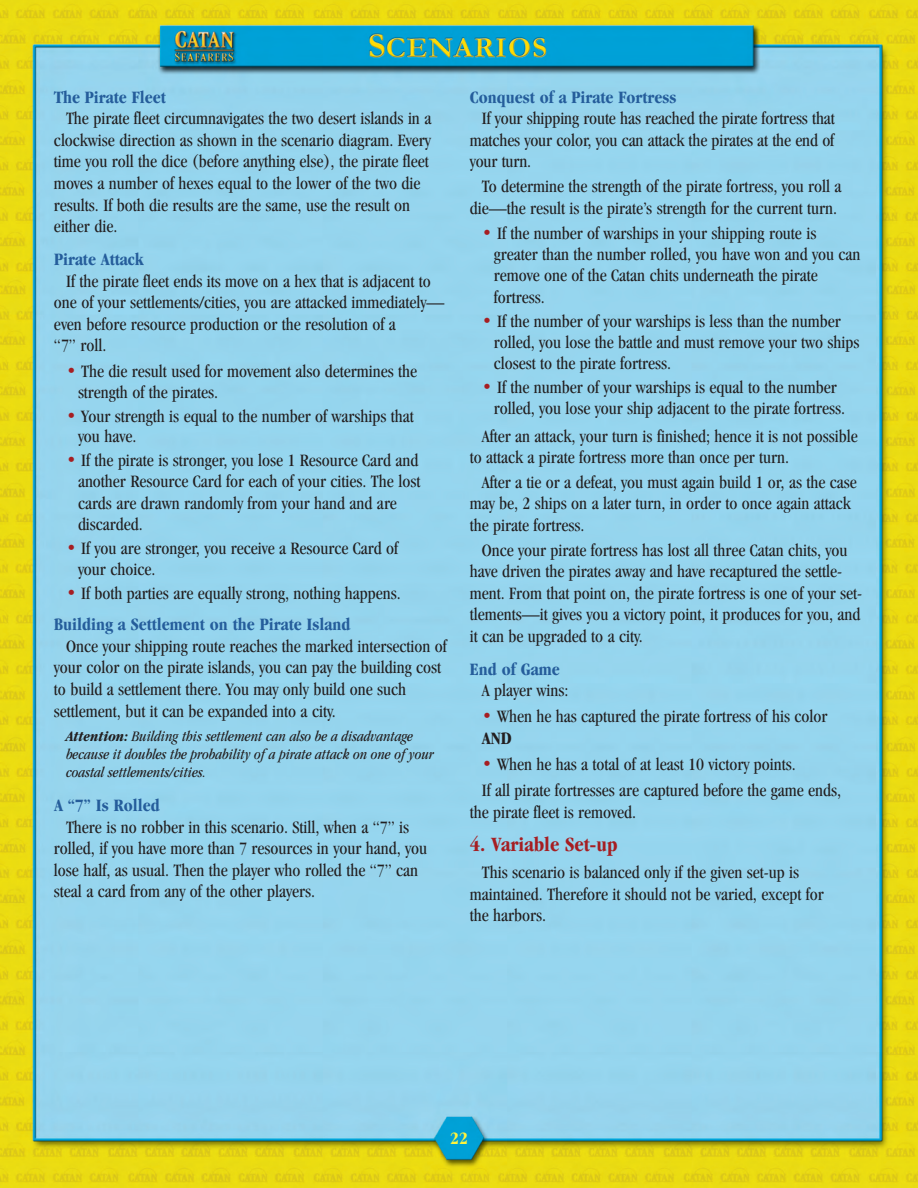
<style>
.page{position:relative;width:918px;height:1188px;background:#fff}
.page>*{position:absolute;margin:0;border:0;box-sizing:border-box;transform-origin:0 0}
.t1{font:700 condensed 21px "Garamond";color:#a61e22}
.t2{font:condensed 18px/21.6px "Garamond";color:#231f20}
.t3{font:700 condensed 18px "Garamond";color:#255d9b}
.t4{font:700 condensed 18px "Garamond";color:#fff33c}
.t5{font:italic condensed 15px/18px "Garamond";color:#231f20}
.s1{font-family:"Garamond IT Cby BT";font-weight:700;color:#a61e22}
.s2{font-weight:700;color:#255d9b}
.s3{font-weight:700}
</style>
<div class="page">
<img style="left:0;top:0;width:918px;height:1188px">
<p class="t3" style="left:54px;top:90px;width:113px">The Pirate Fleet</p>
<p class="t2" style="left:54px;top:109px;width:379px;text-indent:12px">The pirate fleet circumnavigates the two desert islands in a clockwise direction as shown in the scenario diagram. Every time you roll the dice (before anything else), the pirate fleet moves a number of hexes equal to the lower of the two die results. If both die results are the same, use the result on either die.</p>
<p class="t3" style="left:54px;top:253px;width:91px">Pirate Attack</p>
<p class="t2" style="left:54px;top:271px;width:392px;text-indent:12px">If the pirate fleet ends its move on a hex that is adjacent to one of your settlements/cities, you are attacked immediately— even before resource production or the resolution of a<br>“7” roll.</p>
<p class="t2" style="left:78px;top:362px;width:341px;line-height:20.7px;text-indent:-12px"><span class="s1">•</span> The die result used for movement also determines the strength of the pirates.</p>
<p class="t2" style="left:78px;top:407px;width:337px;line-height:20.7px;text-indent:-12px"><span class="s1">•</span> Your strength is equal to the number of warships that you have.</p>
<p class="t2" style="left:78px;top:451px;width:344px;text-indent:-12px"><span class="s1">•</span> If the pirate is stronger, you lose 1 Resource Card and another Resource Card for each of your cities. The lost cards are drawn randomly from your hand and are discarded.</p>
<p class="t2" style="left:78px;top:539px;width:322px;line-height:20.7px;text-indent:-12px"><span class="s1">•</span> If you are stronger, you receive a Resource Card of your choice.</p>
<p class="t2" style="left:54px;top:579px;width:348px;line-height:31.5px;text-indent:12px"><span class="s1">•</span> If both parties are equally strong, nothing happens.<br><span class="s2">Building a Settlement on the Pirate Island</span></p>
<p class="t2" style="left:54px;top:637px;width:394px;text-indent:12px">Once your shipping route reaches the marked intersection of your color on the pirate islands, you can pay the building cost to build a settlement there. You may only build one such settlement, but it can be expanded into a city.</p>
<p class="t5" style="left:66px;top:728px;width:369px"><span class="s3">Attention:</span> Building this settlement can also be a disadvantage because it doubles the probability of a pirate attack on one of your coastal settlements/cities.</p>
<p class="t3" style="left:54px;top:798px;width:107px">A “7” Is Rolled</p>
<p class="t2" style="left:54px;top:817px;width:375px;text-indent:12px">There is no robber in this scenario. Still, when a “7” is rolled, if you have more than 7 resources in your hand, you lose half, as usual. Then the player who rolled the “7” can steal a card from any of the other players.</p>
<p class="t3" style="left:470px;top:90px;width:208px">Conquest of a Pirate Fortress</p>
<p class="t2" style="left:470px;top:109px;width:367px;text-align:justify;text-indent:12px">If your shipping route has reached the pirate fortress that matches your color, you can attack the pirates at the end of your turn.</p>
<p class="t2" style="left:470px;top:177px;width:373px;text-align:right">To determine the strength of the pirate fortress, you roll a die—the result is the pirate’s strength for the current turn.</p>
<p class="t2" style="left:494px;top:224px;width:368px;text-indent:-12px"><span class="s1">•</span> If the number of warships in your shipping route is greater than the number rolled, you have won and you can remove one of the Catan chits underneath the pirate fortress.</p>
<p class="t2" style="left:494px;top:312px;width:367px;line-height:21.1px;text-indent:-12px"><span class="s1">•</span> If the number of your warships is less than the number rolled, you lose the battle and must remove your two ships closest to the pirate fortress.</p>
<p class="t2" style="left:494px;top:379px;width:353px;line-height:20.7px;text-indent:-12px"><span class="s1">•</span> If the number of your warships is equal to the number rolled, you lose your ship adjacent to the pirate fortress.</p>
<p class="t2" style="left:470px;top:426px;width:390px;text-indent:12px">After an attack, your turn is finished; hence it is not possible to attack a pirate fortress more than once per turn.</p>
<p class="t2" style="left:470px;top:473px;width:388px;text-indent:12px">After a tie or a defeat, you must again build 1 or, as the case may be, 2 ships on a later turn, in order to once again attack the pirate fortress.</p>
<p class="t2" style="left:470px;top:540px;width:394px;text-indent:12px">Once your pirate fortress has lost all three Catan chits, you have driven the pirates away and have recaptured the settle&shy;ment. From that point on, the pirate fortress is one of your set&shy;tlements—it gives you a victory point, it produces for you, and it can be upgraded to a city.</p>
<p class="t3" style="left:470px;top:662px;width:91px">End of Game</p>
<p class="t2" style="left:482px;top:681px;width:88px">A player wins:</p>
<p class="t2" style="left:482px;top:706px;width:347px;line-height:22.2px"><span class="s1">•</span> When he has captured the pirate fortress of his color<br><span class="s3">AND</span></p>
<p class="t2" style="left:482px;top:752px;width:361px;line-height:26.7px"><span class="s1">•</span> When he has a total of at least 10 victory points.<br>If all pirate fortresses are captured before the game ends,</p>
<p class="t2" style="left:470px;top:803px;width:168px">the pirate fleet is removed.</p>
<p class="t1" style="left:470px;top:836px;width:149px">4. Variable Set-up</p>
<p class="t2" style="left:470px;top:863px;width:355px;text-indent:12px">This scenario is balanced only if the given set-up is maintained. Therefore it should not be varied, except for the harbors.</p>
<p class="t4" style="left:450px;top:1131px;width:19px">22</p>
</div>
